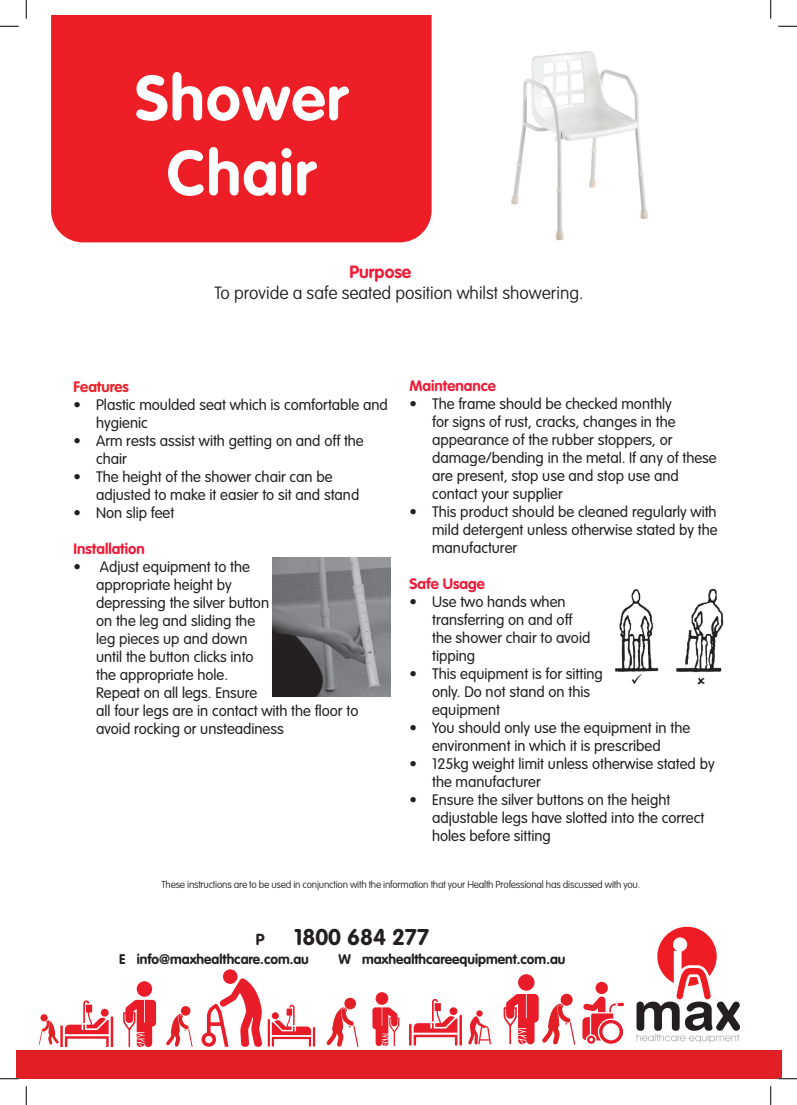
<style>
.page{position:relative;width:797px;height:1105px;background:#fff}
.page>*{position:absolute;margin:0;border:0;box-sizing:border-box;transform-origin:0 0}
.t1{font:700 62.5px/75px "VAG Rounded";letter-spacing:.02em;color:#fff;text-align:center}
.t2{font:700 22.5px "VAG Rounded";color:#231f20}
.t3{font:100 17.5px/21px "VAG Rounded";color:#231f20;text-align:center}
.t4{font:700 15.75px "VAG Rounded";color:#231f20}
.t5{font:300 15px/18px "VAG Rounded";color:#231f20}
.t6{font:700 15px "VAG Rounded";color:#ed1d39}
.t7{font:700 15px "VAG Rounded";color:#eb2329}
.t8{font:700 13.75px "VAG Rounded";color:#231f20}
.t9{font:100 10px "VAG Rounded";letter-spacing:-.02em;color:#231f20}
.s1{font-weight:700;color:#ed1d39}
.s2{font-weight:700;font-size:12.5px;color:#fff}
</style>
<div class="page">
<div style="left:51px;top:16px;width:380px;height:226px;background:#ed1e26"></div>
<svg style="left:468px;top:1010px;width:23px;height:34px"></svg>
<div style="left:181px;top:1006px;width:9px;height:10px;background:#e11f25;border-radius:50%"></div>
<svg style="left:166px;top:1013px;width:26px;height:34px"></svg>
<svg style="left:201px;top:969px;width:61px;height:78px"></svg>
<svg style="left:268px;top:1005px;width:47px;height:41px"></svg>
<div style="left:518px;top:974px;width:16px;height:17px;background:#e91c29;border-radius:50%"></div>
<svg style="left:503px;top:994px;width:72px;height:51px"></svg>
<div style="left:137px;top:981px;width:15px;height:16px;background:#e91c29;border-radius:50%"></div>
<svg style="left:123px;top:1000px;width:33px;height:47px"></svg>
<div style="left:344px;top:998px;width:12px;height:11px;background:#e11f25;border-radius:50%"></div>
<svg style="left:326px;top:1007px;width:32px;height:40px"></svg>
<svg style="left:409px;top:999px;width:53px;height:46px"></svg>
<svg style="left:39px;top:1000px;width:74px;height:47px"></svg>
<div style="left:595px;top:982px;width:13px;height:12px;background:#e91c29;border-radius:50%"></div>
<svg style="left:582px;top:996px;width:42px;height:48px"></svg>
<div style="left:375px;top:992px;width:13px;height:13px;background:#e91c29;border-radius:50%"></div>
<svg style="left:372px;top:1007px;width:27px;height:39px"></svg>
<svg style="left:636px;top:927px;width:104px;height:116px"></svg>
<div style="left:16px;top:1051px;width:765px;height:28px;background:#e11f25"></div>
<img style="left:273px;top:557px;width:117px;height:139px">
<img style="left:615px;top:588px;width:109px;height:97px">
<img style="left:511px;top:51px;width:137px;height:190px">
<svg style="left:0;top:25px;width:19px;height:2px"></svg>
<svg style="left:778px;top:25px;width:19px;height:2px"></svg>
<svg style="left:0;top:1078px;width:19px;height:1px"></svg>
<svg style="left:778px;top:1078px;width:19px;height:1px"></svg>
<svg style="left:25px;top:0;width:2px;height:19px"></svg>
<svg style="left:25px;top:1086px;width:2px;height:19px"></svg>
<svg style="left:770px;top:0;width:1px;height:19px"></svg>
<svg style="left:770px;top:1086px;width:1px;height:19px"></svg>
<h1 class="t1" style="left:135px;top:60px;width:214px">Shower<br>Chair</h1>
<p class="t3" style="left:214px;top:261px;width:370px"><span class="s1">Purpose</span><span class="s2">urpose<br></span>To provide a safe seated position whilst showering.</p>
<p class="t7" style="left:74px;top:378px;width:57px">Features</p>
<p class="t5" style="left:96px;top:396px;width:293px;text-indent:-23px">• Plastic moulded seat which is comfortable and hygienic</p>
<p class="t5" style="left:96px;top:432px;width:269px;text-indent:-23px">• Arm rests assist with getting on and off the chair</p>
<p class="t5" style="left:96px;top:468px;width:265px;text-indent:-23px">• The height of the shower chair can be adjusted to make it easier to sit and stand</p>
<p class="t5" style="left:74px;top:504px;width:102px">• Non slip feet</p>
<p class="t6" style="left:74px;top:540px;width:73px">Installation</p>
<p class="t5" style="left:96px;top:558px;width:264px;text-indent:-23px">• Adjust equipment to the<br>appropriate height by<br>depressing the silver button<br>on the leg and sliding the<br>leg pieces up and down<br>until the button clicks into<br>the appropriate hole.<br>Repeat on all legs. Ensure<br>all four legs are in contact with the floor to avoid rocking or unsteadiness</p>
<p class="t6" style="left:409px;top:377px;width:88px">Maintenance</p>
<p class="t5" style="left:432px;top:395px;width:286px;text-indent:-22px">• The frame should be checked monthly<br>for signs of rust, cracks, changes in the appearance of the rubber stoppers, or damage/bending in the metal. If any of these are present, stop use and stop use and contact your supplier</p>
<p class="t5" style="left:432px;top:503px;width:287px;text-align:justify;text-indent:-22px">• This product should be cleaned regularly with mild detergent unless otherwise stated by the manufacturer</p>
<p class="t6" style="left:409px;top:575px;width:77px">Safe Usage</p>
<p class="t5" style="left:432px;top:593px;width:160px;text-indent:-22px">• Use two hands when transferring on and off the shower chair to avoid tipping</p>
<p class="t5" style="left:432px;top:665px;width:172px;text-indent:-22px">• This equipment is for sitting only. Do not stand on this equipment</p>
<p class="t5" style="left:409px;top:719px;width:282px;text-align:center">• You should only use the equipment in the environment in which it is prescribed</p>
<p class="t5" style="left:432px;top:755px;width:284px;text-indent:-22px">• 125kg weight limit unless otherwise stated by the manufacturer</p>
<p class="t5" style="left:432px;top:791px;width:274px;text-indent:-22px">• Ensure the silver buttons on the height adjustable legs have slotted into the correct holes before sitting</p>
<p class="t9" style="left:161px;top:879px;width:480px">These instructions are to be used in conjunction with the information that your Health Professional has discussed with you.</p>
<p class="t4" style="left:256px;top:930px;width:10px">P</p>
<h2 class="t2" style="left:294px;top:924px;width:136px">1800 684 277</h2>
<p class="t8" style="left:119px;top:951px;width:191px">E info@maxhealthcare.com.au</p>
<p class="t8" style="left:338px;top:951px;width:228px">W maxhealthcareequipment.com.au</p>
</div>
